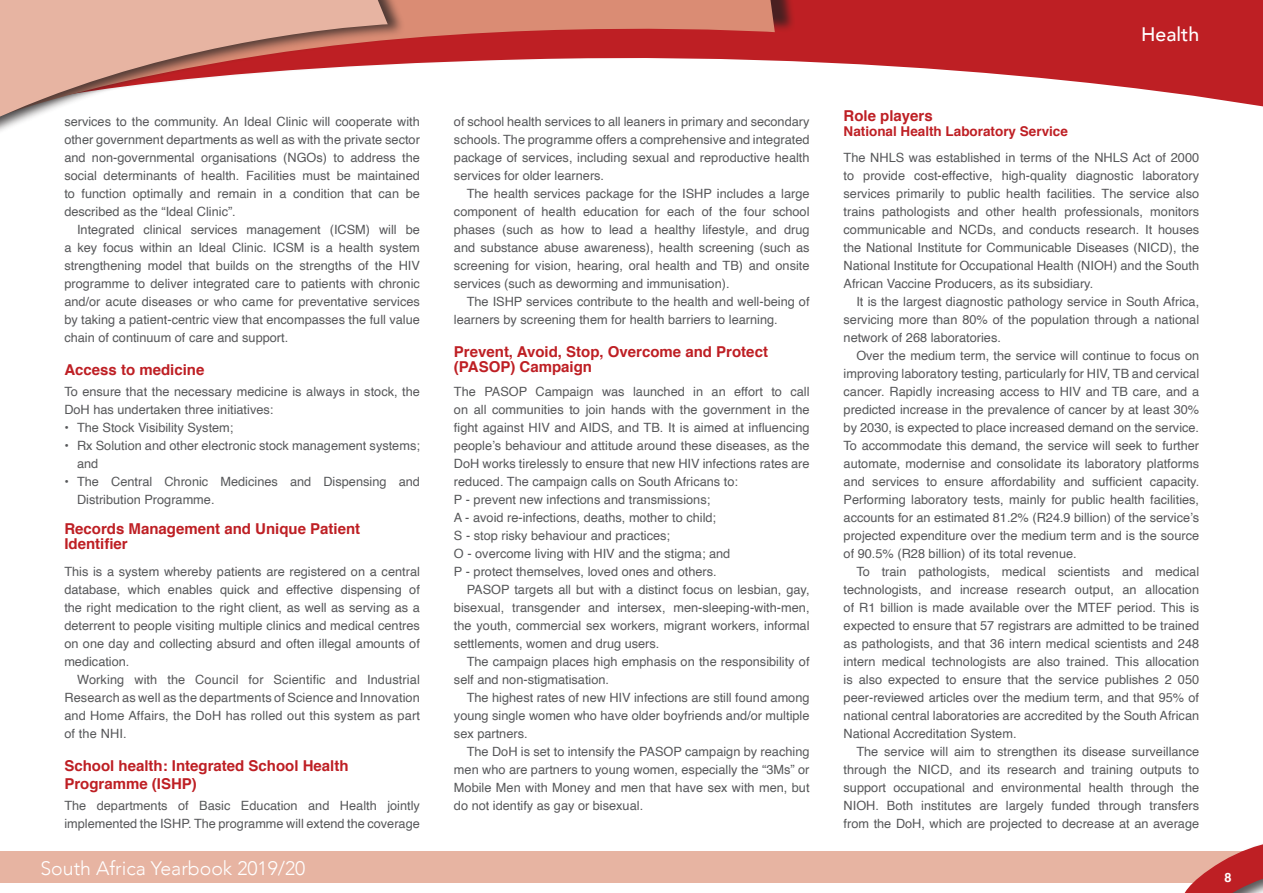
<style>
.page{position:relative;width:1263px;height:893px;background:#fff}
.page>*{position:absolute;margin:0;border:0;box-sizing:border-box;transform-origin:0 0}
.t1{font:300 19.5px "Avenir";color:#fff}
.t2{font:500 19.5px "Avenir";color:#fff}
.Heading2{font:700 15px/15px "Helvetica";color:#be1f24}
.Heading1{font:700 15px/15px "Helvetica";color:#be1f24}
.Heading2-2{font:700 13.5px "Helvetica";color:#be1f24}
.Heading2-3{font:12.75px/18px "Helvetica";color:#57585a;text-align:justify}
.t3{font:700 12.75px "Helvetica";color:#fff}
</style>
<div class="page">
<div style="left:0;top:851px;width:1245px;height:32px;background:#e7b4a2"></div>
<svg style="left:795px;top:0;width:468px;height:107px;fill:#be1f24"></svg>
<div style="left:0;top:0;width:795px;height:163px;background:#231f20;opacity:.75"></div>
<svg style="left:406px;top:0;width:369px;height:163px"></svg>
<div style="left:0;top:0;width:406px;height:250px;background:#231f20;opacity:.75"></div>
<svg style="left:0;top:0;width:388px;height:239px"></svg>
<svg style="left:1184px;top:844px;width:79px;height:49px"></svg>
<p class="Heading2-3" style="left:64px;top:113px;width:357px">services to the community. An Ideal Clinic will cooperate with other government departments as well as with the private sector and non-governmental organisations (NGOs) to address the social determinants of health. Facilities must be maintained to function optimally and remain in a condition that can be described as the “Ideal Clinic”.</p>
<p class="Heading2-3" style="left:64px;top:221px;width:357px;text-indent:13px">Integrated clinical services management (ICSM) will be a key focus within an Ideal Clinic. ICSM is a health system strengthening model that builds on the strengths of the HIV programme to deliver integrated care to patients with chronic and/or acute diseases or who came for preventative services by taking a patient-centric view that encompasses the full value chain of continuum of care and support.</p>
<p class="Heading2" style="left:64px;top:362px;width:142px">Access to medicine</p>
<p class="Heading2-3" style="left:64px;top:383px;width:357px">To ensure that the necessary medicine is always in stock, the<br>DoH has undertaken three initiatives:</p>
<p class="Heading2-3" style="left:64px;top:419px;width:171px">• The Stock Visibility System;</p>
<p class="Heading2-3" style="left:77px;top:437px;width:344px;text-indent:-13px">• Rx Solution and other electronic stock management systems; and</p>
<p class="Heading2-3" style="left:77px;top:473px;width:344px;text-indent:-13px">• The Central Chronic Medicines and Dispensing and<br>Distribution Programme.</p>
<p class="Heading2" style="left:64px;top:521px;width:297px">Records Management and Unique Patient<br>Identifier</p>
<p class="Heading2-3" style="left:64px;top:563px;width:357px">This is a system whereby patients are registered on a central database, which enables quick and effective dispensing of the right medication to the right client, as well as serving as a deterrent to people visiting multiple clinics and medical centres on one day and collecting absurd and often illegal amounts of medication.</p>
<p class="Heading2-3" style="left:64px;top:671px;width:357px;text-indent:13px">Working with the Council for Scientific and Industrial Research as well as the departments of Science and Innovation and Home Affairs, the DoH has rolled out this system as part of the NHI.</p>
<p class="Heading2" style="left:64px;top:758px;width:286px">School health: Integrated School Health</p>
<p class="Heading2" style="left:64px;top:776px;width:134px">Programme (ISHP)</p>
<p class="Heading2-3" style="left:64px;top:797px;width:357px">The departments of Basic Education and Health jointly implemented the ISHP. The programme will extend the coverage</p>
<h1 class="t1" style="left:40px;top:856px;width:267px">South Africa Yearbook 2019/20</h1>
<p class="Heading2-3" style="left:454px;top:113px;width:357px">of school health services to all leaners in primary and secondary schools. The programme offers a comprehensive and integrated package of services, including sexual and reproductive health services for older learners.</p>
<p class="Heading2-3" style="left:454px;top:185px;width:357px;text-indent:13px">The health services package for the ISHP includes a large component of health education for each of the four school phases (such as how to lead a healthy lifestyle, and drug and substance abuse awareness), health screening (such as screening for vision, hearing, oral health and TB) and onsite services (such as deworming and immunisation).</p>
<p class="Heading2-3" style="left:454px;top:293px;width:357px;text-indent:13px">The ISHP services contribute to the health and well-being of learners by screening them for health barriers to learning.</p>
<p class="Heading1" style="left:454px;top:344px;width:315px">Prevent, Avoid, Stop, Overcome and Protect (PASOP) Campaign</p>
<p class="Heading2-3" style="left:454px;top:383px;width:357px">The PASOP Campaign was launched in an effort to call on all communities to join hands with the government in the fight against HIV and AIDS, and TB. It is aimed at influencing people’s behaviour and attitude around these diseases, as the DoH works tirelessly to ensure that new HIV infections rates are reduced. The campaign calls on South Africans to:</p>
<p class="Heading2-3" style="left:454px;top:491px;width:258px">P - prevent new infections and transmissions;</p>
<p class="Heading2-3" style="left:454px;top:509px;width:264px">A - avoid re-infections, deaths, mother to child;</p>
<p class="Heading2-3" style="left:454px;top:527px;width:218px">S - stop risky behaviour and practices;</p>
<p class="Heading2-3" style="left:454px;top:545px;width:278px">O - overcome living with HIV and the stigma; and</p>
<p class="Heading2-3" style="left:454px;top:563px;width:264px">P - protect themselves, loved ones and others.</p>
<p class="Heading2-3" style="left:454px;top:581px;width:357px;text-indent:13px">PASOP targets all but with a distinct focus on lesbian, gay, bisexual, transgender and intersex, men-sleeping-with-men, the youth, commercial sex workers, migrant workers, informal settlements, women and drug users.</p>
<p class="Heading2-3" style="left:454px;top:653px;width:357px;text-indent:13px">The campaign places high emphasis on the responsibility of self and non-stigmatisation.</p>
<p class="Heading2-3" style="left:454px;top:689px;width:357px;text-indent:13px">The highest rates of new HIV infections are still found among young single women who have older boyfriends and/or multiple sex partners.</p>
<p class="Heading2-3" style="left:454px;top:743px;width:357px;text-indent:13px">The DoH is set to intensify the PASOP campaign by reaching men who are partners to young women, especially the “3Ms” or Mobile Men with Money and men that have sex with men, but do not identify as gay or bisexual.</p>
<h1 class="t2" style="left:1141px;top:18px;width:60px">Health</h1>
<p class="Heading1" style="left:843px;top:108px;width:91px">Role players</p>
<p class="Heading2-2" style="left:843px;top:120px;width:226px">National Health Laboratory Service</p>
<p class="Heading2-3" style="left:843px;top:149px;width:357px">The NHLS was established in terms of the NHLS Act of 2000 to provide cost‐effective, high‐quality diagnostic laboratory services primarily to public health facilities. The service also trains pathologists and other health professionals, monitors communicable and NCDs, and conducts research. It houses the National Institute for Communicable Diseases (NICD), the National Institute for Occupational Health (NIOH) and the South African Vaccine Producers, as its subsidiary.</p>
<p class="Heading2-3" style="left:843px;top:293px;width:357px;text-indent:13px">It is the largest diagnostic pathology service in South Africa, servicing more than 80% of the population through a national network of 268 laboratories.</p>
<p class="Heading2-3" style="left:843px;top:347px;width:357px;text-indent:13px">Over the medium term, the service will continue to focus on improving laboratory testing, particularly for HIV, TB and cervical cancer. Rapidly increasing access to HIV and TB care, and a predicted increase in the prevalence of cancer by at least 30% by 2030, is expected to place increased demand on the service.<br>To accommodate this demand, the service will seek to further automate, modernise and consolidate its laboratory platforms and services to ensure affordability and sufficient capacity.<br>Performing laboratory tests, mainly for public health facilities, accounts for an estimated 81.2% (R24.9 billion) of the service’s projected expenditure over the medium term and is the source of 90.5% (R28 billion) of its total revenue.</p>
<p class="Heading2-3" style="left:843px;top:563px;width:357px;text-indent:13px">To train pathologists, medical scientists and medical technologists, and increase research output, an allocation of R1 billion is made available over the MTEF period. This is expected to ensure that 57 registrars are admitted to be trained as pathologists, and that 36 intern medical scientists and 248 intern medical technologists are also trained. This allocation is also expected to ensure that the service publishes 2 050 peer‐reviewed articles over the medium term, and that 95% of national central laboratories are accredited by the South African National Accreditation System.</p>
<p class="Heading2-3" style="left:843px;top:743px;width:357px;text-indent:13px">The service will aim to strengthen its disease surveillance through the NICD, and its research and training outputs to support occupational and environmental health through the NIOH. Both institutes are largely funded through transfers from the DoH, which are projected to decrease at an average</p>
<p class="t3" style="left:1224px;top:867px;width:9px">8</p>
</div>
